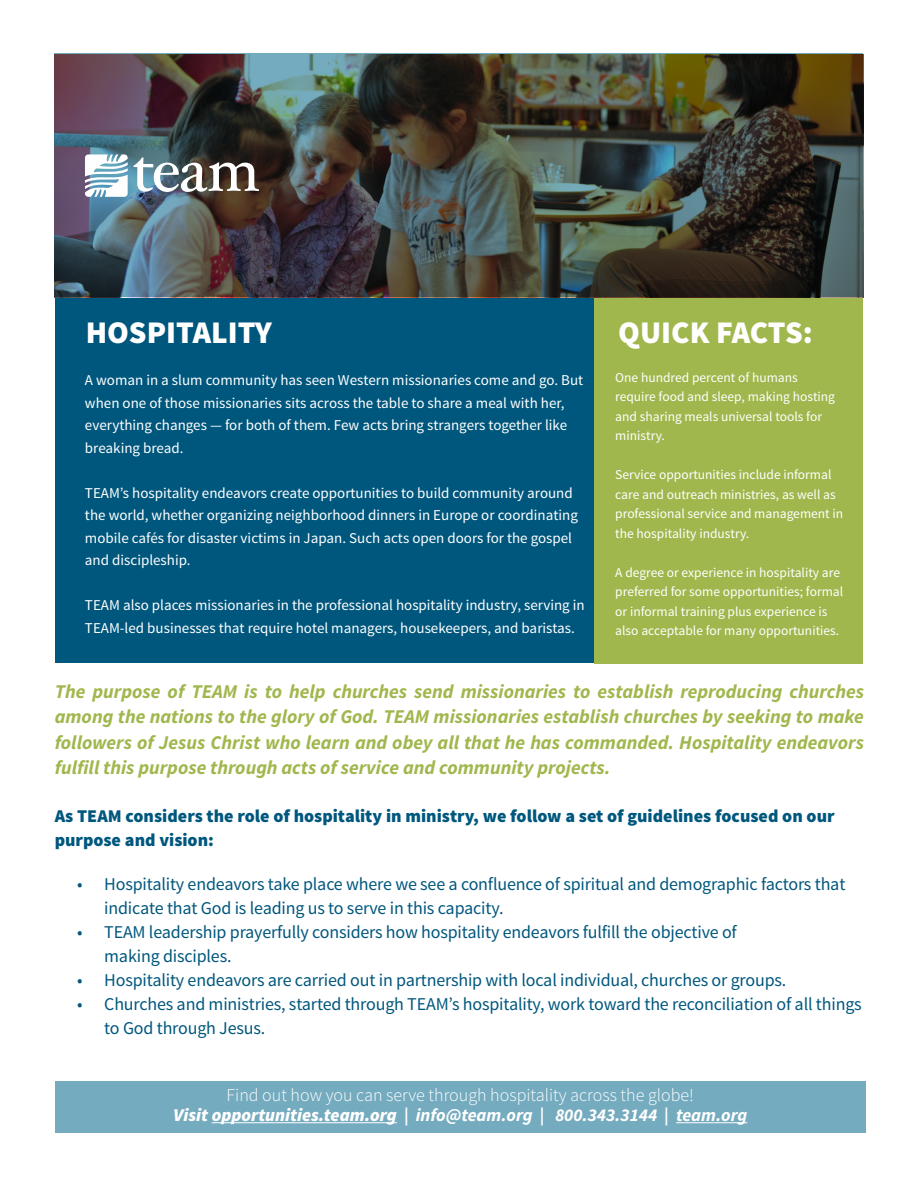
<style>
.page{position:relative;width:918px;height:1188px;background:#fff}
.page>*{position:absolute;margin:0;border:0;box-sizing:border-box;transform-origin:0 0}
.t1{font:900 31.5px "Source Sans Pro";color:#fff}
.t2{font:italic 700 19.5px/25.5px "Source Sans Pro";color:#a0b74d;text-align:justify}
.t3{font:18px/24px "Source Sans Pro";letter-spacing:-.01em;color:#00577d}
.t4{font:900 18px/24px "Source Sans Pro";color:#00577d}
.t5{font:italic 700 18px "Source Sans Pro";color:#fff}
.t6{font:300 18px "Source Sans Pro";color:#fff}
.t7{font:15px/22.5px "Source Sans Pro";color:#fff}
.t8{font:13.5px/19.5px "Source Sans Pro";color:#fff}
.s1{font-weight:900}
</style>
<div class="page">
<div style="left:55px;top:297px;width:543px;height:366px;background:#00577d"></div>
<div style="left:595px;top:297px;width:268px;height:366px;background:#a0b74d"></div>
<img style="left:55px;top:53px;width:808px;height:244px">
<img style="left:85px;top:154px;width:174px;height:43px">
<div style="left:55px;top:1081px;width:810px;height:51px;background:#75abbf"></div>
<hr style="left:212px;top:1122px;width:185px;height:1px;background:#fff">
<hr style="left:676px;top:1122px;width:71px;height:1px;background:#fff">
<p class="t1" style="left:86px;top:312px;width:188px">HOSPITALITY</p>
<p class="t7" style="left:85px;top:369px;width:500px">A woman in a slum community has seen Western missionaries come and go. But when one of those missionaries sits across the table to share a meal with her, everything changes — for both of them. Few acts bring strangers together like breaking bread.</p>
<p class="t7" style="left:85px;top:482px;width:494px">TEAM’s hospitality endeavors create opportunities to build community around the world, whether organizing neighborhood dinners in Europe or coordinating mobile cafés for disaster victims in Japan. Such acts open doors for the gospel and discipleship.</p>
<p class="t7" style="left:85px;top:594px;width:501px">TEAM also places missionaries in the professional hospitality industry, serving in<br>TEAM-led businesses that require hotel managers, housekeepers, and baristas.</p>
<p class="t1" style="left:618px;top:312px;width:196px">QUICK FACTS:</p>
<p class="t8" style="left:615px;top:368px;width:221px">One hundred percent of humans require food and sleep, making hosting and sharing meals universal tools for ministry.</p>
<p class="t8" style="left:615px;top:465px;width:229px">Service opportunities include informal care and outreach ministries, as well as professional service and management in the hospitality industry.</p>
<p class="t8" style="left:615px;top:563px;width:230px">A degree or experience in hospitality are preferred for some opportunities; formal or informal training plus experience is also acceptable for many opportunities.</p>
<p class="t2" style="left:55px;top:678px;width:811px">The purpose of TEAM is to help churches send missionaries to establish reproducing churches among the nations to the glory of God. TEAM missionaries establish churches by seeking to make followers of Jesus Christ who learn and obey all that he has commanded. Hospitality endeavors fulfill this purpose through acts of service and community projects.</p>
<p class="t4" style="left:55px;top:805px;width:781px">As TEAM considers the role of hospitality in ministry, we follow a set of guidelines focused on our purpose and vision:</p>
<p class="t3" style="left:104px;top:872px;width:743px;text-indent:-27px">• Hospitality endeavors take place where we see a confluence of spiritual and demographic factors that indicate that God is leading us to serve in this capacity.</p>
<p class="t3" style="left:104px;top:920px;width:634px;text-indent:-27px">• TEAM leadership prayerfully considers how hospitality endeavors fulfill the objective of making disciples.</p>
<p class="t3" style="left:77px;top:968px;width:711px">• Hospitality endeavors are carried out in partnership with local individual, churches or groups.</p>
<p class="t3" style="left:104px;top:992px;width:759px;text-indent:-27px">• Churches and ministries, started through TEAM’s hospitality, work toward the reconciliation of all things to God through Jesus.</p>
<p class="t6" style="left:227px;top:1085px;width:469px">Find out how you can serve through hospitality across the globe!</p>
<p class="t5" style="left:173px;top:1104px;width:576px"><span class="s1">Visit opportunities.team.org</span> | info@team.org | 800.343.3144 | team.org</p>
</div>
